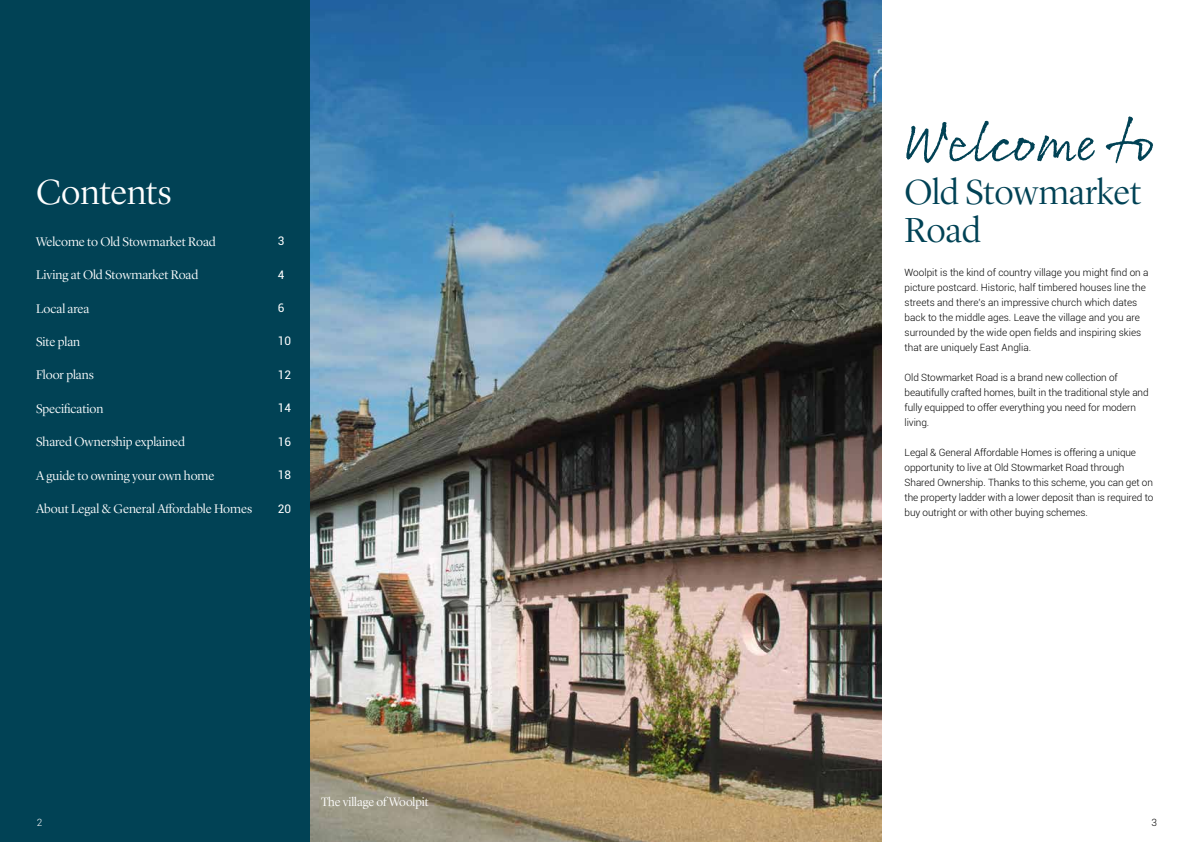
<style>
.page{position:relative;width:1191px;height:842px;background:#fff}
.page>*{position:absolute;margin:0;border:0;box-sizing:border-box;transform-origin:0 0}
.t1{font:59.9px "Rollerscript Rough";color:#014255}
.t2{font:300 36px/38px "Lyon Display";letter-spacing:-.005em;color:#014255}
.t3{font:300 36px "Lyon Display";color:#fff}
.t4{font:300 13px "Lyon Display";color:#fff}
.t5{font:300 12.6px "Lyon Display";color:#fff}
.t6{font:11.8px "Roboto";color:#fff}
.t7{font:300 10px/15px "Roboto";letter-spacing:-.01em;color:#000}
.t8{font:300 10px "Roboto";color:#fff}
</style>
<div class="page">
<img style="left:309px;top:0;width:573px;height:842px">
<div style="left:0;top:0;width:309px;height:842px;background:#014255"></div>
<h2 class="t3" style="left:36px;top:166px;width:137px">Contents</h2>
<h3 class="t4" style="left:36px;top:232px;width:181px">Welcome to Old Stowmarket Road</h3>
<p class="t6" style="left:278px;top:233px;width:8px">3</p>
<h3 class="t4" style="left:36px;top:265px;width:164px">Living at Old Stowmarket Road</h3>
<p class="t6" style="left:278px;top:266px;width:8px">4</p>
<h3 class="t4" style="left:36px;top:299px;width:55px">Local area</h3>
<p class="t6" style="left:278px;top:299px;width:8px">6</p>
<h3 class="t4" style="left:36px;top:332px;width:46px">Site plan</h3>
<p class="t6" style="left:278px;top:333px;width:15px">10</p>
<h3 class="t4" style="left:36px;top:366px;width:59px">Floor plans</h3>
<p class="t6" style="left:278px;top:366px;width:15px">12</p>
<h3 class="t4" style="left:36px;top:399px;width:69px">Specification</h3>
<p class="t6" style="left:278px;top:400px;width:15px">14</p>
<h3 class="t4" style="left:36px;top:433px;width:150px">Shared Ownership explained</h3>
<p class="t6" style="left:278px;top:433px;width:15px">16</p>
<h3 class="t4" style="left:36px;top:466px;width:180px">A guide to owning your own home</h3>
<p class="t6" style="left:278px;top:467px;width:15px">18</p>
<h3 class="t4" style="left:36px;top:499px;width:218px">About Legal &amp; General Affordable Homes</h3>
<p class="t6" style="left:278px;top:500px;width:15px">20</p>
<p class="t5" style="left:321px;top:793px;width:109px">The village of Woolpit</p>
<h1 class="t1" style="left:904px;top:104px;width:263px">Welcome to</h1>
<h2 class="t2" style="left:904px;top:171px;width:238px">Old Stowmarket<br>Road</h2>
<p class="t7" style="left:904px;top:264px;width:246px">Woolpit is the kind of country village you might find on a picture postcard. Historic, half timbered houses line the streets and there’s an impressive church which dates back to the middle ages. Leave the village and you are surrounded by the wide open fields and inspiring skies that are uniquely East Anglia.</p>
<p class="t7" style="left:904px;top:369px;width:245px">Old Stowmarket Road is a brand new collection of beautifully crafted homes, built in the traditional style and fully equipped to offer everything you need for modern living.</p>
<p class="t7" style="left:904px;top:444px;width:250px">Legal &amp; General Affordable Homes is offering a unique opportunity to live at Old Stowmarket Road through Shared Ownership. Thanks to this scheme, you can get on the property ladder with a lower deposit than is required to buy outright or with other buying schemes.</p>
<p class="t8" style="left:37px;top:816px;width:7px">2</p>
<p class="t7" style="left:1151px;top:815px;width:7px">3</p>
</div>
